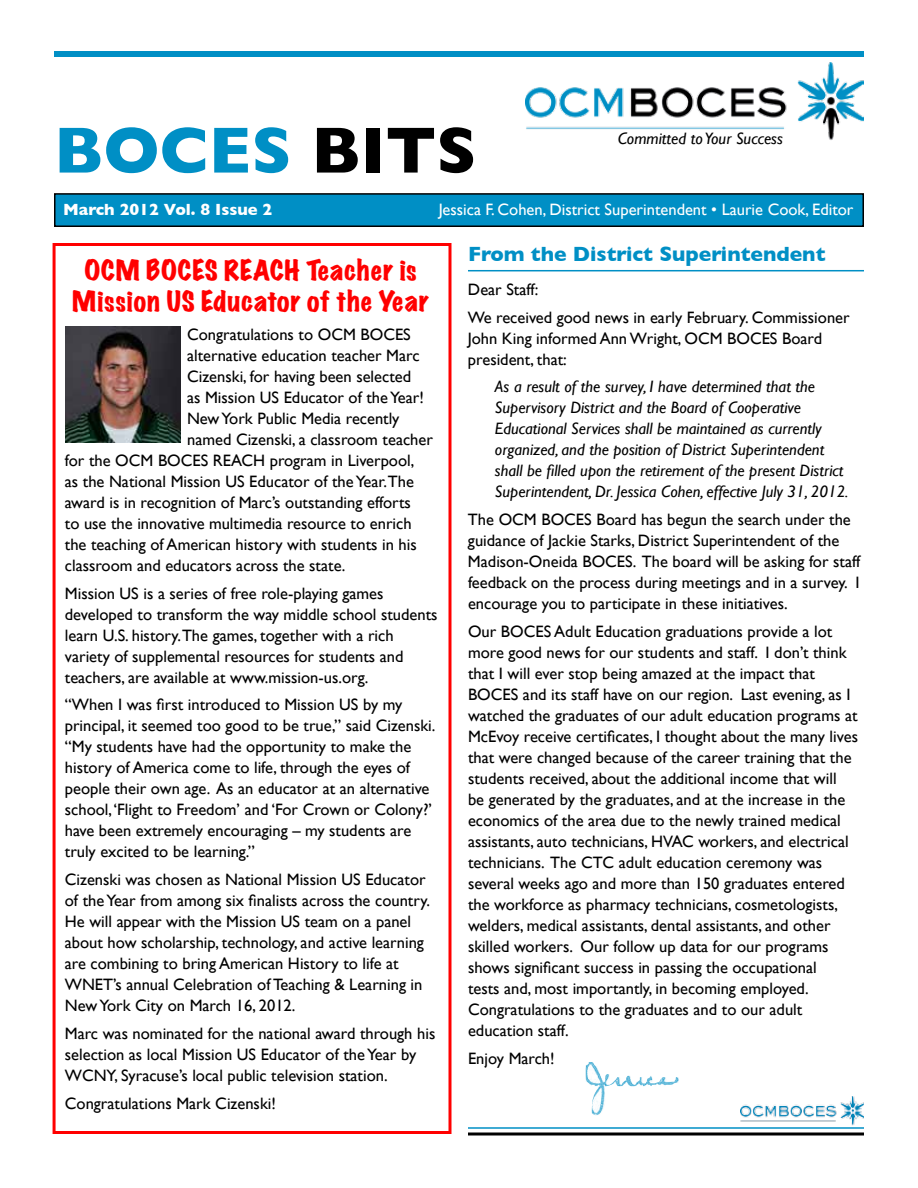
<style>
.page{position:relative;width:918px;height:1188px;background:#fff}
.page>*{position:absolute;margin:0;border:0;box-sizing:border-box;transform-origin:0 0}
.t1{font:700 66px "Gill Sans";color:#008fc5}
.t2{font:expanded 25.5px/31.5px "Marker Felt";letter-spacing:.035em;color:#f00;text-align:center}
.t3{font:700 21px "Gill Sans";color:#008fc5}
.t4{font:16.5px/21px "Gill Sans";color:#000}
.t5{font:italic 16.5px/21px "Gill Sans";color:#000}
.t6{font:16.5px "Gill Sans";color:#fff}
.t7{font:700 16.5px "Gill Sans";color:#fff}
.s1{color:#000}
</style>
<div class="page">
<div style="left:54px;top:51px;width:810px;height:6px;background:#008fc5"></div>
<img style="left:740px;top:1097px;width:124px;height:29px">
<svg style="left:468px;top:1132px;width:396px;height:4px;background:#3f3f3f"></svg>
<hr style="left:468px;top:1127px;width:396px;height:2px;background:#008fc5">
<hr style="left:468px;top:270px;width:396px;height:1px;background:#008fc5">
<div style="left:55px;top:194px;width:808px;height:32px;background:#008fc5"></div>
<div style="left:54px;top:193px;width:810px;height:34px;border:2px solid #000"></div>
<img style="left:526px;top:63px;width:338px;height:77px">
<div style="left:53px;top:243px;width:399px;height:891px;border:3px solid #f00"></div>
<img style="left:66px;top:326px;width:114px;height:116px">
<img style="left:586px;top:1062px;width:93px;height:53px">
<h1 class="t1" style="left:54px;top:112px;width:424px">BOCES <span class="s1">BITS</span></h1>
<p class="t7" style="left:63px;top:200px;width:211px">March 2012 Vol. 8 Issue 2</p>
<p class="t6" style="left:439px;top:200px;width:416px">Jessica F. Cohen, District Superintendent • Laurie Cook, Editor</p>
<p class="t5" style="left:618px;top:128px;width:167px">Committed to Your Success</p>
<h2 class="t2" style="left:72px;top:253px;width:359px">OCM BOCES REACH Teacher is<br>Mission US Educator of the Year</h2>
<p class="t4" style="left:187px;top:323px;width:225px">Congratulations to OCM BOCES</p>
<p class="t4" style="left:187px;top:344px;width:234px">alternative education teacher Marc</p>
<p class="t4" style="left:187px;top:365px;width:226px">Cizenski, for having been selected</p>
<p class="t4" style="left:187px;top:386px;width:238px">as Mission US Educator of theYear!</p>
<p class="t4" style="left:187px;top:408px;width:214px">NewYork Public Media recently</p>
<p class="t4" style="left:187px;top:429px;width:247px">named Cizenski, a classroom teacher</p>
<p class="t4" style="left:65px;top:450px;width:351px">for the OCM BOCES REACH program in Liverpool,</p>
<p class="t4" style="left:65px;top:471px;width:351px">as the National Mission US Educator of theYear.The</p>
<p class="t4" style="left:65px;top:492px;width:348px">award is in recognition of Marc’s outstanding efforts</p>
<p class="t4" style="left:65px;top:513px;width:348px">to use the innovative multimedia resource to enrich</p>
<p class="t4" style="left:65px;top:534px;width:353px">the teaching of American history with students in his</p>
<p class="t4" style="left:65px;top:555px;width:282px">classroom and educators across the state.</p>
<p class="t4" style="left:65px;top:582px;width:374px">Mission US is a series of free role-playing games developed to transform the way middle school students learn U.S. history.The games, together with a rich variety of supplemental resources for students and teachers, are available at www.mission-us.org.</p>
<p class="t4" style="left:65px;top:694px;width:372px">“When I was first introduced to Mission US by my principal, it seemed too good to be true,” said Cizenski. “My students have had the opportunity to make the history of America come to life, through the eyes of people their own age. As an educator at an alternative school,‘Flight to Freedom’ and ‘For Crown or Colony?’ have been extremely encouraging – my students are truly excited to be learning.”</p>
<p class="t4" style="left:65px;top:869px;width:367px">Cizenski was chosen as National Mission US Educator of theYear from among six finalists across the country.<br>He will appear with the Mission US team on a panel about how scholarship, technology, and active learning are combining to bring American History to life at WNET’s annual Celebration of Teaching &amp; Learning in NewYork City on March 16, 2012.</p>
<p class="t4" style="left:65px;top:1023px;width:372px">Marc was nominated for the national award through his selection as local Mission US Educator of theYear by<br>WCNY, Syracuse’s local public television station.</p>
<p class="t4" style="left:65px;top:1092px;width:213px">Congratulations Mark Cizenski!</p>
<p class="t3" style="left:468px;top:241px;width:359px">From the District Superintendent</p>
<p class="t4" style="left:468px;top:275px;width:383px;line-height:27.8px">Dear Staff:<br>We received good news in early February. Commissioner</p>
<p class="t4" style="left:468px;top:327px;width:356px">John King informed AnnWright, OCM BOCES Board president, that:</p>
<p class="t5" style="left:495px;top:376px;width:355px">As a result of the survey, I have determined that the Supervisory District and the Board of Cooperative Educational Services shall be maintained as currently organized, and the position of District Superintendent shall be filled upon the retirement of the present District Superintendent, Dr. Jessica Cohen, effective July 31, 2012.</p>
<p class="t4" style="left:468px;top:509px;width:394px">The OCM BOCES Board has begun the search under the guidance of Jackie Starks, District Superintendent of the Madison-Oneida BOCES. The board will be asking for staff feedback on the process during meetings and in a survey. I encourage you to participate in these initiatives.</p>
<p class="t4" style="left:468px;top:621px;width:392px">Our BOCES Adult Education graduations provide a lot more good news for our students and staff. I don’t think that I will ever stop being amazed at the impact that BOCES and its staff have on our region. Last evening, as I watched the graduates of our adult education programs at McEvoy receive certificates, I thought about the many lives that were changed because of the career training that the students received, about the additional income that will<br>be generated by the graduates, and at the increase in the economics of the area due to the newly trained medical assistants, auto technicians, HVAC workers, and electrical technicians. The CTC adult education ceremony was several weeks ago and more than 150 graduates entered the workforce as pharmacy technicians, cosmetologists, welders, medical assistants, dental assistants, and other skilled workers. Our follow up data for our programs shows significant success in passing the occupational<br>tests and, most importantly, in becoming employed.<br>Congratulations to the graduates and to our adult education staff.</p>
<p class="t4" style="left:468px;top:1048px;width:88px">Enjoy March!</p>
</div>
